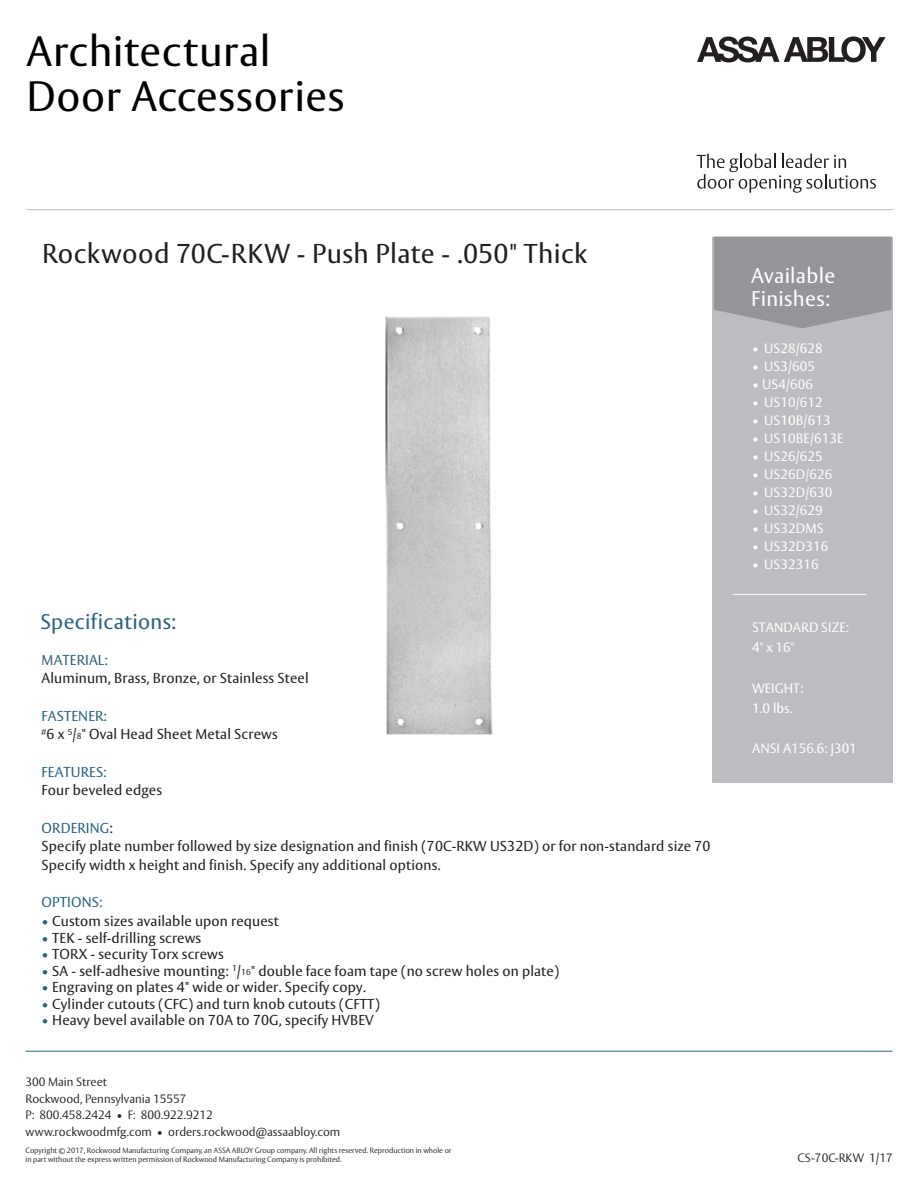
<style>
.page{position:relative;width:918px;height:1188px;background:#fff}
.page>*{position:absolute;margin:0;border:0;box-sizing:border-box;transform-origin:0 0}
.t1{font:42px/45.8px "ASSA Vesta";letter-spacing:.015em;color:#000}
.t2{font:27px "ASSA Vesta";letter-spacing:.015em;color:#231f20}
.t3{font:21px/22.5px "ASSA Vesta";letter-spacing:.015em;color:#fff}
.t4{font:21px "ASSA Vesta";letter-spacing:.015em;color:#2b627f}
.t5{font:14.25px/18.6px "ASSA Vesta";letter-spacing:.01em;color:#231f20}
.t6{font:14.25px "ASSA Vesta";letter-spacing:.01em;color:#2b627f}
.t7{font:13.5px/20.1px "ASSA Vesta";letter-spacing:.01em;color:#fff}
.t8{font:300 12px/16.5px "ASSA Vesta";color:#231f20}
.t9{font:300 7.5px/9px "ASSA Vesta";color:#231f20}
.s1{color:#2b627f}
.s2{font-size:8.55px}
</style>
<div class="page">
<div style="left:713px;top:237px;width:180px;height:546px;background:#bcbdc0"></div>
<svg style="left:714px;top:237px;width:178px;height:91px;background:#97989b"></svg>
<hr style="left:26px;top:1051px;width:866px;height:1px;background:#2b627f">
<hr style="left:733px;top:594px;width:133px;height:1px;background:#fff">
<img style="left:385px;top:316px;width:108px;height:419px">
<svg style="left:697px;top:36px;width:189px;height:26px"></svg>
<svg style="left:697px;top:154px;width:179px;height:39px"></svg>
<hr style="left:27px;top:209px;width:867px;height:1px;background:#bcbdc0">
<h1 class="t1" style="left:27px;top:30px;width:319px">Architectural<br>Door Accessories</h1>
<h2 class="t2" style="left:42px;top:237px;width:547px">Rockwood 70C-RKW - Push Plate - .050" Thick</h2>
<h3 class="t4" style="left:41px;top:609px;width:137px">Specifications:</h3>
<p class="t6" style="left:42px;top:651px;width:68px">MATERIAL:</p>
<p class="t5" style="left:42px;top:670px;width:269px">Aluminum, Brass, Bronze, or Stainless Steel</p>
<p class="t5" style="left:42px;top:707px;width:238px"><span class="s1">FASTENER:<br></span><sup>#</sup>6 x <sup>5</sup>/<span class="s2">8</span>" Oval Head Sheet Metal Screws</p>
<p class="t6" style="left:42px;top:763px;width:67px">FEATURES:</p>
<p class="t5" style="left:42px;top:782px;width:122px">Four beveled edges</p>
<p class="t5" style="left:42px;top:819px;width:670px"><span class="s1">ORDERING</span>:<br>Specify plate number followed by size designation and finish (70C-RKW US32D) or for non-standard size 70<br>Specify width x height and finish. Specify any additional options.</p>
<p class="t6" style="left:42px;top:894px;width:62px">OPTIONS:</p>
<p class="t5" style="left:42px;top:912px;width:239px"><span class="s1">•</span> Custom sizes available upon request</p>
<p class="t5" style="left:42px;top:929px;width:161px"><span class="s1">•</span> TEK - self-drilling screws</p>
<p class="t5" style="left:42px;top:945px;width:184px"><span class="s1">•</span> TORX - security Torx screws</p>
<p class="t5" style="left:42px;top:962px;width:519px"><span class="s1">•</span> SA - self-adhesive mounting: <sup>1</sup>/<span class="s2">16</span>" double face foam tape (no screw holes on plate)</p>
<p class="t5" style="left:42px;top:978px;width:326px"><span class="s1">•</span> Engraving on plates 4" wide or wider. Specify copy.</p>
<p class="t5" style="left:42px;top:995px;width:340px"><span class="s1">•</span> Cylinder cutouts (CFC) and turn knob cutouts (CFTT)</p>
<p class="t5" style="left:42px;top:1011px;width:334px"><span class="s1">•</span> Heavy bevel available on 70A to 70G, specify HVBEV</p>
<p class="t8" style="left:26px;top:1074px;width:316px">300 Main Street<br>Rockwood, Pennsylvania 15557<br>P: 800.458.2424 • F: 800.922.9212 www.rockwoodmfg.com • orders.rockwood@assaabloy.com</p>
<p class="t9" style="left:26px;top:1147px;width:428px">Copyright © 2017, Rockwood Manufacturing Company, an ASSA ABLOY Group company. All rights reserved. Reproduction in whole or in part without the express written permission of Rockwood Manufacturing Company is prohibited.</p>
<h3 class="t3" style="left:751px;top:265px;width:86px">Available<br>Finishes:</h3>
<p class="t7" style="left:752px;top:339px;width:72px">• US28/628</p>
<p class="t7" style="left:752px;top:357px;width:64px">• US3/605</p>
<p class="t7" style="left:752px;top:374px;width:62px">• US4/606</p>
<p class="t7" style="left:752px;top:392px;width:72px">• US10/612</p>
<p class="t7" style="left:752px;top:410px;width:80px">• US10B/613</p>
<p class="t7" style="left:752px;top:428px;width:93px">• US10BE/613E</p>
<p class="t7" style="left:752px;top:446px;width:72px">• US26/625</p>
<p class="t7" style="left:752px;top:464px;width:82px">• US26D/626</p>
<p class="t7" style="left:752px;top:482px;width:82px">• US32D/630</p>
<p class="t7" style="left:752px;top:500px;width:72px">• US32/629</p>
<p class="t7" style="left:752px;top:518px;width:73px">• US32DMS</p>
<p class="t7" style="left:752px;top:536px;width:78px">• US32D316</p>
<p class="t7" style="left:752px;top:554px;width:68px">• US32316</p>
<p class="t7" style="left:752px;top:618px;width:98px">STANDARD SIZE:<br>4" x 16"</p>
<p class="t7" style="left:752px;top:678px;width:53px">WEIGHT:<br>1.0 lbs.</p>
<p class="t7" style="left:752px;top:739px;width:106px">ANSI A156.6: J301</p>
<p class="t8" style="left:797px;top:1151px;width:97px">CS-70C-RKW 1/17</p>
</div>
